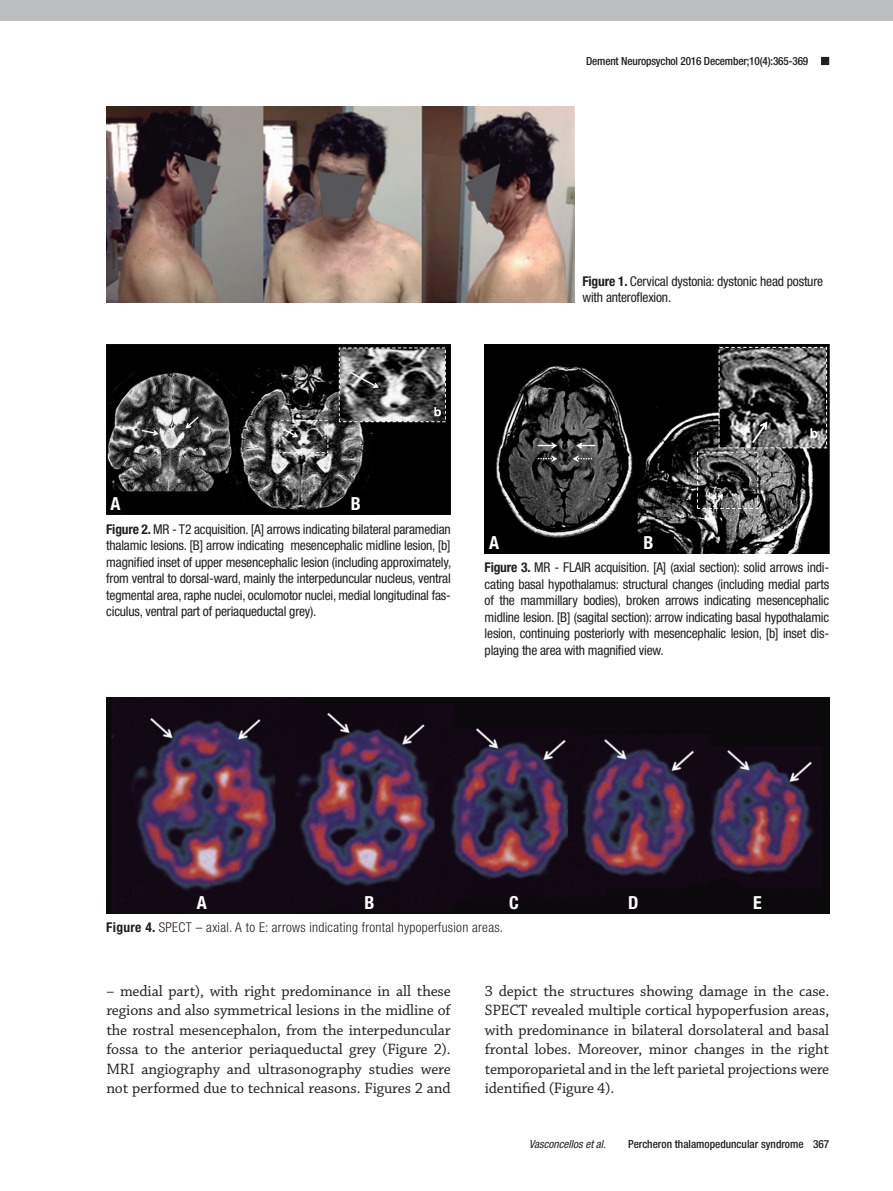
<style>
.page{position:relative;width:893px;height:1191px;background:#fff}
.page>*{position:absolute;margin:0;border:0;box-sizing:border-box;transform-origin:0 0}
.P2{font:700 condensed 18px "Helvetica Neue";color:#fff}
.Body{font:15.75px/19.5px "Chaparral Pro";letter-spacing:-.01em;color:#231f20;text-align:justify}
.Tabela{font:condensed 13.5px/16.5px "Helvetica Neue";letter-spacing:-.015em;color:#231f20;text-align:justify}
.Abstract{font:300 condensed 13.5px "Helvetica Neue";letter-spacing:.02em;color:#231f20}
.Running{font:500 condensed 11.25px "Helvetica Neue";letter-spacing:-.005em;color:#231f20}
.t1{font:italic condensed 11.25px "Helvetica Neue";color:#231f20}
.s1{font-weight:700}
</style>
<div class="page">
<div style="left:0;top:0;width:893px;height:21px;background:#bcbdc0"></div>
<div style="left:821px;top:57px;width:8px;height:8px;border:2px solid #231f20"></div>
<img style="left:106px;top:106px;width:468px;height:196px">
<img style="left:485px;top:344px;width:344px;height:209px">
<img style="left:106px;top:344px;width:345px;height:170px">
<img style="left:106px;top:697px;width:723px;height:216px">
<p class="Running" style="left:586px;top:54px;width:224px">Dement Neuropsychol 2016 December;10(4):365-369</p>
<p class="Tabela" style="left:582px;top:272px;width:242px"><span class="s1">Figure 1.</span> Cervical dystonia: dystonic head posture with anteroflexion.</p>
<p class="P2" style="left:111px;top:493px;width:12px">A</p>
<p class="P2" style="left:351px;top:493px;width:12px">B</p>
<p class="Tabela" style="left:106px;top:520px;width:347px"><span class="s1">Figure 2.</span> MR - T2 acquisition. [A] arrows indicating bilateral paramedian thalamic lesions. [B] arrow indicating mesencephalic midline lesion, [b] magnified inset of upper mesencephalic lesion (including approximately, from ventral to dorsal-ward, mainly the interpeduncular nucleus, ventral tegmental area, raphe nuclei, oculomotor nuclei, medial longitudinal fas&shy;ciculus, ventral part of periaqueductal grey).</p>
<p class="P2" style="left:489px;top:531px;width:12px">A</p>
<p class="P2" style="left:643px;top:531px;width:12px">B</p>
<p class="Tabela" style="left:485px;top:559px;width:346px"><span class="s1">Figure 3.</span> MR - FLAIR acquisition. [A] (axial section): solid arrows indi&shy;cating basal hypothalamus: structural changes (including medial parts of the mammillary bodies), broken arrows indicating mesencephalic midline lesion. [B] (sagital section): arrow indicating basal hypothalamic lesion, continuing posteriorly with mesencephalic lesion, [b] inset dis&shy;playing the area with magnified view.</p>
<p class="P2" style="left:197px;top:891px;width:12px">A</p>
<p class="P2" style="left:364px;top:891px;width:12px">B</p>
<p class="P2" style="left:509px;top:891px;width:11px">C</p>
<p class="P2" style="left:628px;top:891px;width:12px">D</p>
<p class="P2" style="left:753px;top:891px;width:10px">E</p>
<p class="Abstract" style="left:106px;top:920px;width:398px"><span class="s1">Figure 4.</span> SPECT – axial. A to E: arrows indicating frontal hypoperfusion areas.</p>
<p class="Body" style="left:106px;top:981px;width:346px">– medial part), with right predominance in all these regions and also symmetrical lesions in the midline of the rostral mesencephalon, from the interpeduncular fossa to the anterior periaqueductal grey (Figure 2).<br>MRI angiography and ultrasonography studies were not performed due to technical reasons. Figures 2 and</p>
<p class="Body" style="left:485px;top:981px;width:346px">3 depict the structures showing damage in the case.<br>SPECT revealed multiple cortical hypoperfusion areas, with predominance in bilateral dorsolateral and basal frontal lobes. Moreover, minor changes in the right temporoparietal and in the left parietal projections were identified (Figure 4).</p>
<p class="t1" style="left:529px;top:1138px;width:78px">Vasconcellos et al.</p>
<p class="Running" style="left:628px;top:1137px;width:203px">Percheron thalamopeduncular syndrome 367</p>
</div>
